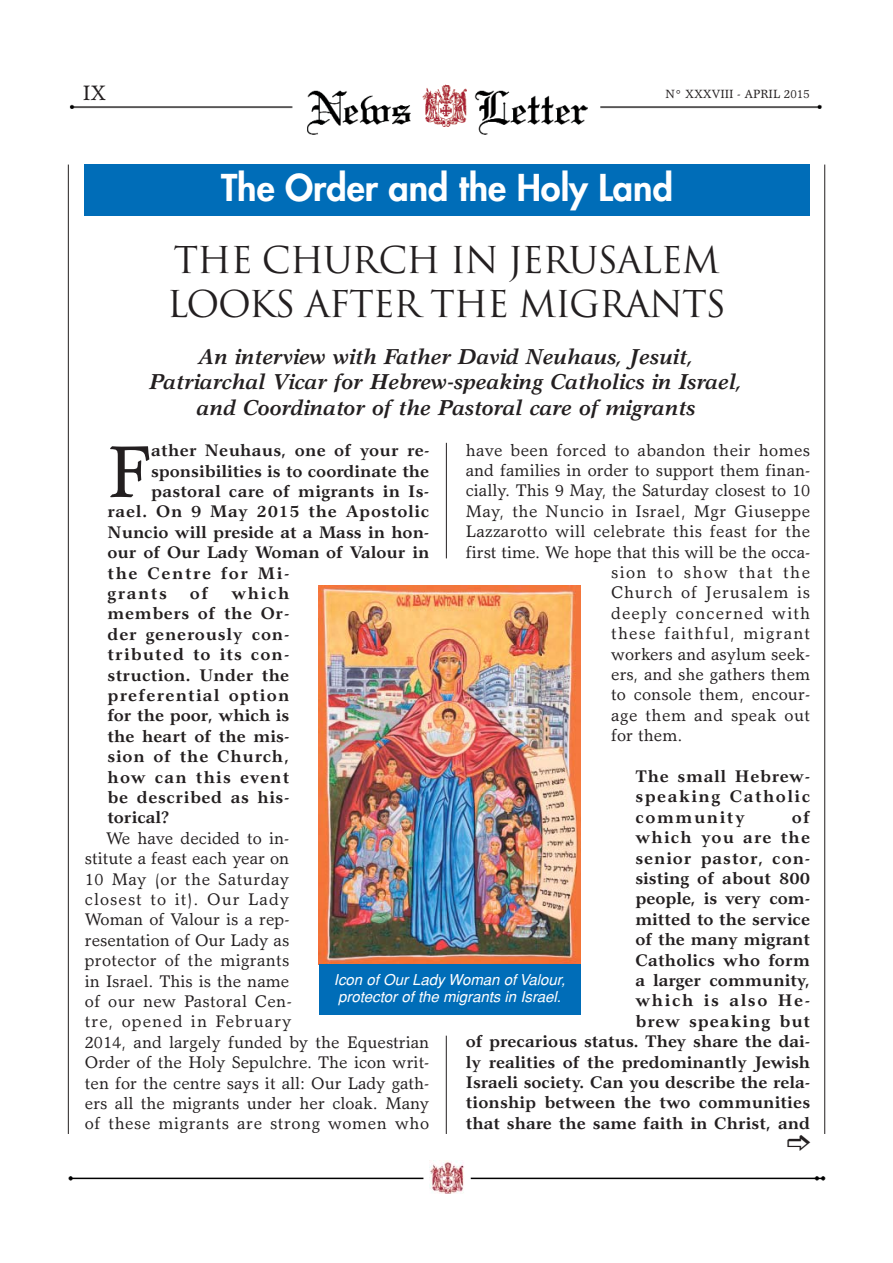
<style>
.page{position:relative;width:893px;height:1263px;background:#fff}
.page>*{position:absolute;margin:0;border:0;box-sizing:border-box;transform-origin:0 0}
.t1{font:73.65px "Garth Graphic";color:#231f20}
.t2{font:36px/43.5px "Trajan";letter-spacing:-.035em;color:#231f20}
.t3{font:800 36px "Futura";color:#fff}
.t4{font:italic 700 21.75px/25.5px "Garth Graphic";color:#231f20;text-align:center}
.t5{font:21px "Garth Graphic";color:#231f20}
.t6{font:700 16.95px/20.4px "Garth Graphic";color:#231f20;text-align:justify}
.t7{font:16.95px/20.4px "Garth Graphic";color:#231f20}
.t8{font:16.95px "Garth Graphic";letter-spacing:.02em;color:#231f20}
.t9{font:700 16.95px "Garth Graphic";letter-spacing:.02em;color:#231f20}
.t10{font:16.95px "Garth Graphic";letter-spacing:.03em;color:#231f20}
.t11{font:700 16.95px "Garth Graphic";letter-spacing:.045em;color:#231f20}
.t12{font:16.95px "Garth Graphic";letter-spacing:.07em;color:#231f20}
.t13{font:16.95px "Garth Graphic";letter-spacing:.055em;color:#231f20}
.t14{font:16.95px "Garth Graphic";letter-spacing:.065em;color:#231f20}
.t15{font:16.95px "Garth Graphic";letter-spacing:.025em;color:#231f20}
.t16{font:16.95px "Garth Graphic";letter-spacing:.08em;color:#231f20}
.t17{font:700 16.95px "Garth Graphic";letter-spacing:.09em;color:#231f20}
.t18{font:italic 15px/16.5px "Helvetica";color:#fff}
.t19{font:12px "Garth Graphic";color:#231f20}
</style>
<div class="page">
<hr style="left:68px;top:165px;width:1px;height:969px;background:#231f20">
<hr style="left:824px;top:165px;width:1px;height:969px;background:#231f20">
<img style="left:69px;top:84px;width:753px;height:51px">
<img style="left:68px;top:1176px;width:758px;height:18px">
<img style="left:429px;top:1161px;width:35px;height:32px">
<hr style="left:446px;top:443px;width:1px;height:115px;background:#231f20">
<div style="left:84px;top:165px;width:726px;height:51px;background:#006db8"></div>
<img style="left:319px;top:585px;width:262px;height:379px">
<div style="left:319px;top:964px;width:261px;height:51px;background:#006db8"></div>
<hr style="left:446px;top:1036px;width:1px;height:98px;background:#231f20">
<p class="t5" style="left:83px;top:85px;width:25px">IX</p>
<p class="t19" style="left:666px;top:89px;width:146px">N° XXXVIII - APRIL 2015</p>
<h2 class="t3" style="left:221px;top:170px;width:453px">The Order and the Holy Land</h2>
<h2 class="t2" style="left:167px;top:239px;width:560px">THE CHURCH IN JERUSALEM<br>LOOKS AFTER THE MIGRANTS</h2>
<p class="t4" style="left:149px;top:346px;width:595px">An interview with Father David Neuhaus, Jesuit,<br>Patriarchal Vicar for Hebrew-speaking Catholics in Israel, and Coordinator of the Pastoral care of migrants</p>
<p class="t8" style="left:466px;top:443px;width:346px">have been forced to abandon their homes</p>
<p class="t7" style="left:466px;top:462px;width:346px">and families in order to support them finan-</p>
<p class="t7" style="left:466px;top:482px;width:346px">cially. This 9 May, the Saturday closest to 10</p>
<p class="t10" style="left:466px;top:504px;width:346px">May, the Nuncio in Israel, Mgr Giuseppe</p>
<p class="t8" style="left:466px;top:525px;width:346px">Lazzarotto will celebrate this feast for the</p>
<p class="t7" style="left:466px;top:543px;width:346px">first time. We hope that this will be the occa-</p>
<p class="t16" style="left:611px;top:566px;width:200px">sion to show that the</p>
<p class="t13" style="left:611px;top:586px;width:200px">Church of Jerusalem is</p>
<p class="t14" style="left:611px;top:606px;width:201px">deeply concerned with</p>
<p class="t12" style="left:611px;top:627px;width:201px">these faithful, migrant</p>
<p class="t7" style="left:611px;top:645px;width:200px">workers and asylum seek-</p>
<p class="t7" style="left:611px;top:666px;width:200px">ers, and she gathers them</p>
<p class="t7" style="left:611px;top:686px;width:200px">to console them, encour-</p>
<p class="t15" style="left:611px;top:708px;width:200px">age them and speak out</p>
<p class="t7" style="left:611px;top:727px;width:73px">for them.</p>
<p class="t6" style="left:635px;top:768px;width:176px">The small Hebrew&shy;speaking Catholic community</p>
<h1 class="t1" style="left:108px;top:444px;width:45px">F</h1>
<p class="t9" style="left:151px;top:444px;width:280px">ather Neuhaus, one of your re-</p>
<p class="t6" style="left:151px;top:462px;width:280px">sponsibilities is to coordinate the</p>
<p class="t9" style="left:151px;top:485px;width:280px">pastoral care of migrants in Is-</p>
<p class="t11" style="left:108px;top:505px;width:323px">rael. On 9 May 2015 the Apostolic</p>
<p class="t6" style="left:108px;top:523px;width:323px">Nuncio will preside at a Mass in hon-</p>
<p class="t6" style="left:108px;top:544px;width:323px">our of Our Lady Woman of Valour in</p>
<p class="t17" style="left:108px;top:566px;width:183px">the Centre for Mi-</p>
<p class="t6" style="left:108px;top:585px;width:61px">grants</p>
<p class="t6" style="left:190px;top:585px;width:20px">of</p>
<p class="t6" style="left:108px;top:585px;width:183px;text-indent:124px">which members of the Or&shy;der generously con&shy;tributed to its con&shy;struction. Under the preferential option for the poor, which is the heart of the mis&shy;sion of the Church, how can this event be described as his&shy;torical?</p>
<p class="t7" style="left:85px;top:829px;width:346px;text-indent:21px">We have decided to in-<br>stitute a feast each year on<br>10 May (or the Saturday<br>closest to it). Our Lady<br>Woman of Valour is a rep-<br>resentation of Our Lady as<br>protector of the migrants<br>in Israel. This is the name<br>of our new Pastoral Cen-<br>tre, opened in February<br>2014, and largely funded by the Equestrian<br>Order of the Holy Sepulchre. The icon writ&shy;ten for the centre says it all: Our Lady gath&shy;ers all the migrants under her cloak. Many of these migrants are strong women who</p>
<p class="t6" style="left:466px;top:808px;width:346px;text-align:right">of<br>which you are the<br>senior pastor, con-<br>sisting of about 800<br>people, is very com-<br>mitted to the service<br>of the many migrant<br>Catholics who form<br>a larger community,<br>which is also He-<br>brew speaking but<br>of precarious status. They share the dai&shy;ly realities of the predominantly Jewish<br>Israeli society. Can you describe the rela&shy;tionship between the two communities that share the same faith in Christ, and</p>
<p class="t18" style="left:334px;top:973px;width:236px">Icon of Our Lady Woman ofValour, protector of the migrants in Israel.</p>
</div>
